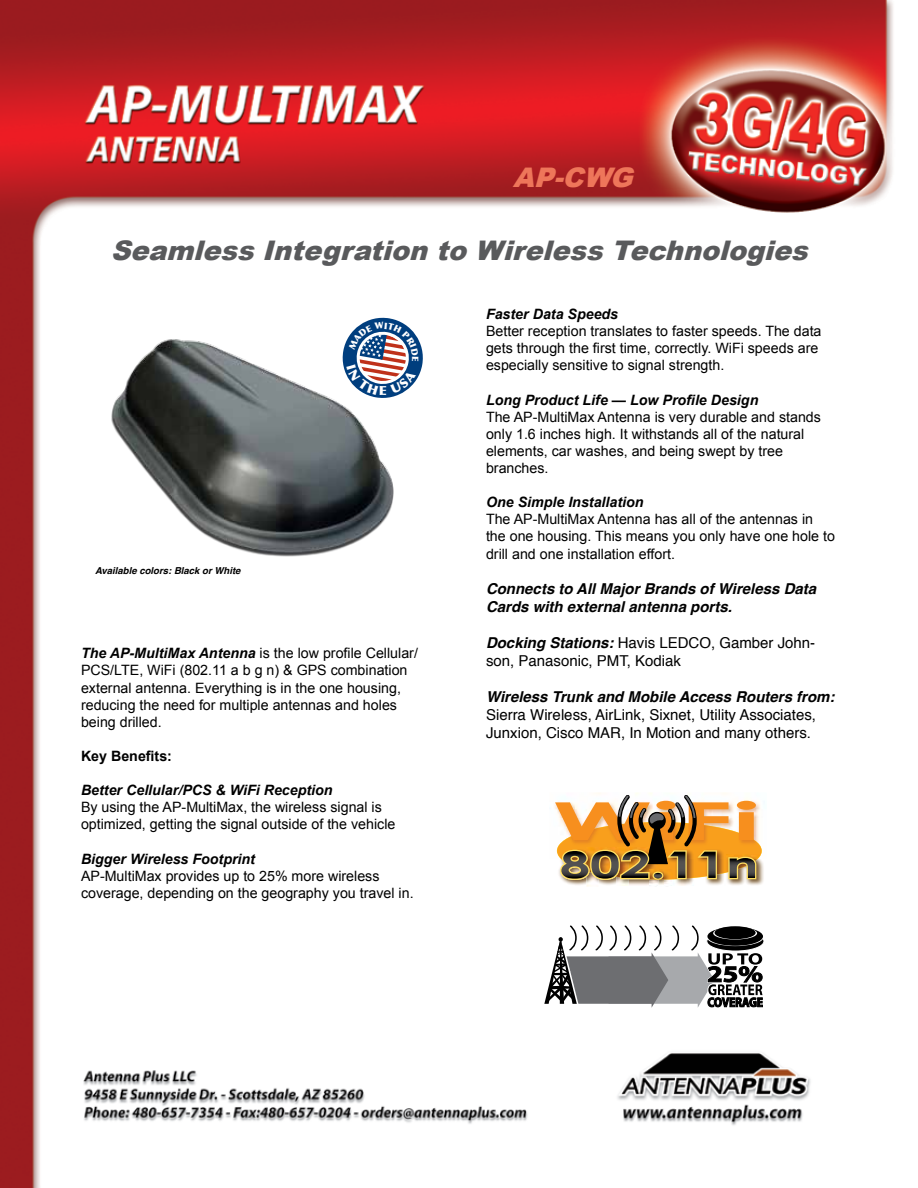
<style>
.page{position:relative;width:918px;height:1188px;background:#fff}
.page>*{position:absolute;margin:0;border:0;box-sizing:border-box;transform-origin:0 0}
.t1{font:700 52.5px "Century Gothic";color:#f78f1e;scale:2.13 1}
.t2{font:italic 900 27px "Arial";color:#595a5c}
.t3{font:italic 900 27px "Arial";color:#ee765a}
.t4{font:15px/18px "Helvetica";color:#000}
.t5{font:italic 700 15px/18px "Helvetica";color:#000}
.t6{font:14.25px/17.1px "Arial";color:#000}
.t7{font:italic 700 14.25px "Arial";color:#000}
.t8{font:700 14.25px "Arial";color:#000}
.t9{font:italic 700 9.6px "Helvetica";color:#000}
.s1{font-weight:700;font-style:italic}
</style>
<div class="page">
<img style="left:0;top:0;width:893px;height:1188px">
<svg style="left:541px;top:922px;width:225px;height:90px"></svg>
<img style="left:70px;top:298px;width:362px;height:312px">
<img style="left:549px;top:792px;width:218px;height:67px">
<img style="left:557px;top:886px;width:29px;height:1px">
<img style="left:598px;top:886px;width:96px;height:1px">
<img style="left:586px;top:886px;width:12px;height:1px">
<img style="left:557px;top:795px;width:208px;height:91px">
<svg style="left:507px;top:350px;width:67px;height:28px"></svg>
<svg style="left:505px;top:393px;width:70px;height:30px"></svg>
<svg style="left:339px;top:315px;width:87px;height:86px"></svg>
<h2 class="t3" style="left:513px;top:158px;width:131px">AP-CWG</h2>
<h2 class="t2" style="left:111px;top:231px;width:708px">SeamlessIntegrationtoWirelessTechnologies</h2>
<p class="t9" style="left:95px;top:563px;width:147px">Available colors: Black or White</p>
<p class="t6" style="left:81px;top:645px;width:339px"><span class="s1">The AP-MultiMax Antenna</span> is the low profile Cellular/ PCS/LTE, WiFi (802.11 a b g n) &amp; GPS combination external antenna. Everything is in the one housing, reducing the need for multiple antennas and holes being drilled.</p>
<p class="t8" style="left:81px;top:748px;width:93px">Key Benefits:</p>
<p class="t7" style="left:81px;top:782px;width:253px">Better Cellular/PCS &amp; WiFi Reception</p>
<p class="t6" style="left:81px;top:799px;width:316px">By using the AP-MultiMax, the wireless signal is optimized, getting the signal outside of the vehicle</p>
<p class="t7" style="left:81px;top:851px;width:176px">Bigger Wireless Footprint</p>
<p class="t6" style="left:81px;top:867px;width:334px">AP-MultiMax provides up to 25% more wireless coverage, depending on the geography you travel in.</p>
<p class="t7" style="left:486px;top:306px;width:134px">Faster Data Speeds</p>
<p class="t6" style="left:486px;top:323px;width:337px">Better reception translates to faster speeds. The data gets through the first time, correctly. WiFi speeds are especially sensitive to signal strength.</p>
<p class="t7" style="left:486px;top:392px;width:274px">Long Product Life — Low Profile Design</p>
<p class="t6" style="left:486px;top:408px;width:337px">The AP-MultiMax Antenna is very durable and stands only 1.6 inches high. It withstands all of the natural elements, car washes, and being swept by tree branches.</p>
<p class="t7" style="left:486px;top:494px;width:159px">One Simple Installation</p>
<p class="t6" style="left:486px;top:511px;width:351px">The AP-MultiMax Antenna has all of the antennas in the one housing. This means you only have one hole to drill and one installation effort.</p>
<p class="t5" style="left:486px;top:579px;width:332px">Connects to All Major Brands of Wireless Data<br>Cards with external antenna ports.</p>
<p class="t4" style="left:486px;top:634px;width:331px"><span class="s1">Docking Stations:</span> Havis LEDCO, Gamber John&shy;son, Panasonic, PMT, Kodiak</p>
<p class="t5" style="left:486px;top:687px;width:350px">Wireless Trunk and Mobile Access Routers from:</p>
<p class="t4" style="left:486px;top:706px;width:332px">Sierra Wireless, AirLink, Sixnet, Utility Associates,<br>Junxion, Cisco MAR, In Motion and many others.</p>
<h1 class="t1" style="left:552px;top:788px;width:99px">WiFi</h1>
</div>
